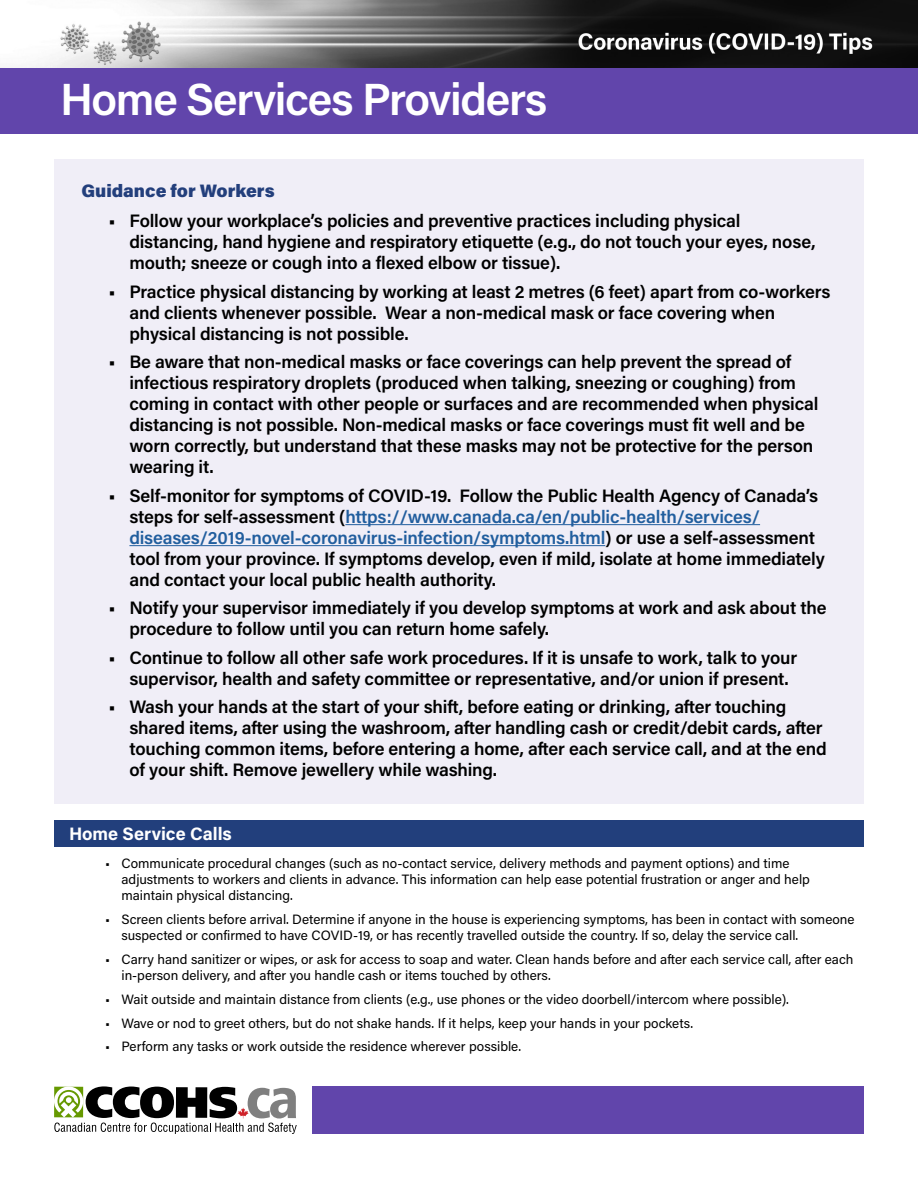
<style>
.page{position:relative;width:918px;height:1188px;background:#fff}
.page>*{position:absolute;margin:0;border:0;box-sizing:border-box;transform-origin:0 0}
.t1{font:600 45px "Acumin Pro";letter-spacing:-.03em;color:#fff}
.t2{font:600 18px/21px "Acumin Pro";letter-spacing:-.01em;color:#000}
.t3{font:900 18px "Acumin Pro";color:#233f7c}
.subheads{font:700 18px "Acumin Pro";color:#fff}
.body_bullets{font:13.5px/16.2px "Acumin Pro";color:#000}
.s1{color:#215e9e}
</style>
<div class="page">
<div style="left:313px;top:1086px;width:551px;height:48px;background:#6145ab"></div>
<img style="left:0;top:0;width:918px;height:69px">
<div style="left:0;top:69px;width:918px;height:65px;background:#6145ab"></div>
<div style="left:54px;top:159px;width:810px;height:645px;background:#f0eef7"></div>
<hr style="left:345px;top:524px;width:415px;height:1px;background:#215e9e">
<hr style="left:129px;top:545px;width:476px;height:1px;background:#215e9e">
<svg style="left:54px;top:1086px;width:243px;height:48px"></svg>
<div style="left:54px;top:820px;width:810px;height:28px;background:#223f7c"></div>
<h1 class="t1" style="left:60px;top:68px;width:489px">Home Services Providers</h1>
<p class="t3" style="left:81px;top:178px;width:195px">Guidance for Workers</p>
<p class="t2" style="left:129px;top:210px;width:688px;text-indent:-21px">• Follow your workplace’s policies and preventive practices including physical distancing, hand hygiene and respiratory etiquette (e.g., do not touch your eyes, nose, mouth; sneeze or cough into a flexed elbow or tissue).</p>
<p class="t2" style="left:129px;top:280px;width:702px;text-indent:-21px">• Practice physical distancing by working at least 2 metres (6 feet) apart from co-workers and clients whenever possible. Wear a non-medical mask or face covering when physical distancing is not possible.</p>
<p class="t2" style="left:129px;top:351px;width:691px;text-indent:-21px">• Be aware that non-medical masks or face coverings can help prevent the spread of infectious respiratory droplets (produced when talking, sneezing or coughing) from coming in contact with other people or surfaces and are recommended when physical distancing is not possible. Non-medical masks or face coverings must fit well and be worn correctly, but understand that these masks may not be protective for the person wearing it.</p>
<p class="t2" style="left:129px;top:484px;width:697px;text-indent:-21px">• Self-monitor for symptoms of COVID-19. Follow the Public Health Agency of Canada’s steps for self-assessment (<span class="s1">https://www.canada.ca/en/public-health/services/ diseases/2019-novel-coronavirus-infection/symptoms.html</span>) or use a self-assessment tool from your province. If symptoms develop, even if mild, isolate at home immediately and contact your local public health authority.</p>
<p class="t2" style="left:129px;top:597px;width:699px;text-indent:-21px">• Notify your supervisor immediately if you develop symptoms at work and ask about the procedure to follow until you can return home safely.</p>
<p class="t2" style="left:129px;top:646px;width:669px;text-indent:-21px">• Continue to follow all other safe work procedures. If it is unsafe to work, talk to your supervisor, health and safety committee or representative, and/or union if present.</p>
<p class="t2" style="left:129px;top:696px;width:699px;text-indent:-21px">• Wash your hands at the start of your shift, before eating or drinking, after touching shared items, after using the washroom, after handling cash or credit/debit cards, after touching common items, before entering a home, after each service call, and at the end of your shift. Remove jewellery while washing.</p>
<p class="subheads" style="left:69px;top:821px;width:164px">Home Service Calls</p>
<p class="body_bullets" style="left:122px;top:855px;width:690px;text-indent:-16px">• Communicate procedural changes (such as no-contact service, delivery methods and payment options) and time adjustments to workers and clients in advance. This information can help ease potential frustration or anger and help maintain physical distancing.</p>
<p class="body_bullets" style="left:122px;top:911px;width:735px;text-indent:-16px">• Screen clients before arrival. Determine if anyone in the house is experiencing symptoms, has been in contact with someone suspected or confirmed to have COVID-19, or has recently travelled outside the country. If so, delay the service call.</p>
<p class="body_bullets" style="left:122px;top:951px;width:734px;text-indent:-16px">• Carry hand sanitizer or wipes, or ask for access to soap and water. Clean hands before and after each service call, after each in-person delivery, and after you handle cash or items touched by others.</p>
<p class="body_bullets" style="left:105px;top:990px;width:686px">• Wait outside and maintain distance from clients (e.g., use phones or the video doorbell/intercom where possible).</p>
<p class="body_bullets" style="left:105px;top:1014px;width:590px">• Wave or nod to greet others, but do not shake hands. If it helps, keep your hands in your pockets.</p>
<p class="body_bullets" style="left:105px;top:1038px;width:418px">• Perform any tasks or work outside the residence wherever possible.</p>
</div>
